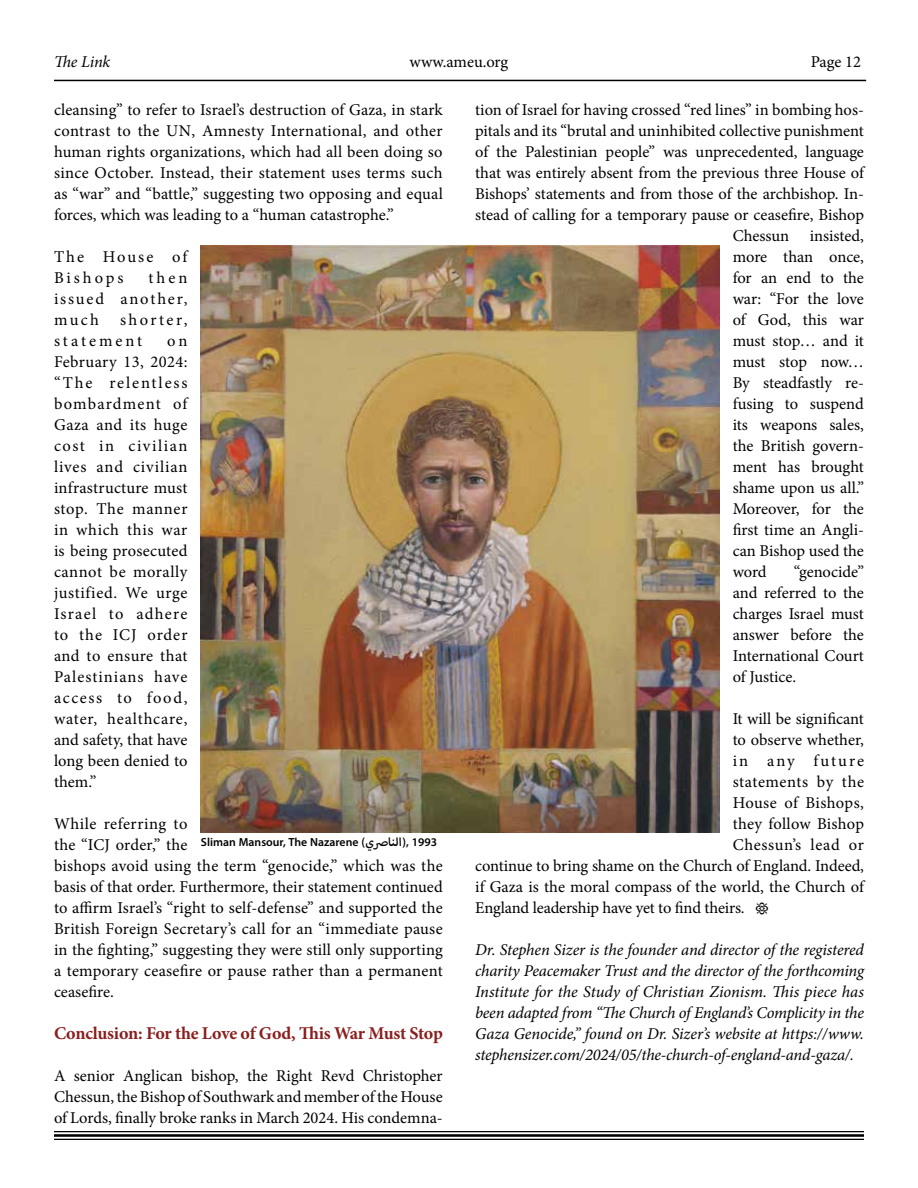
<style>
.page{position:relative;width:918px;height:1188px;background:#fff}
.page>*{position:absolute;margin:0;border:0;box-sizing:border-box;transform-origin:0 0}
.t1{font:700 18px "Minion Pro";letter-spacing:-.015em;color:#8a1e1e}
.t2{font:16.5px/21px "Minion Pro";color:#000;text-align:justify}
.t3{font:italic 16.5px/21px "Minion Pro";letter-spacing:-.015em;color:#000;text-align:justify}
.t4{font:600 16.5px "Myriad Arabic";color:#000}
.t5{font:16.5px/21px "Minion Pro";letter-spacing:.135em;color:#000}
.t6{font:16.5px/21px "Minion Pro";letter-spacing:.165em;color:#000}
.t7{font:16.5px "Minion Pro";letter-spacing:.03em;color:#000}
.t8{font:16.5px "Minion Pro";letter-spacing:.02em;color:#000}
.t9{font:16.5px "Minion Pro";letter-spacing:.04em;color:#000}
.t10{font:16.5px "Minion Pro";letter-spacing:.115em;color:#000}
</style>
<div class="page">
<hr style="left:54px;top:80px;width:812px;height:1px;background:#000">
<hr style="left:54px;top:1131px;width:810px;height:1px;background:#000">
<hr style="left:54px;top:1134px;width:810px;height:3px;background:#000">
<hr style="left:54px;top:1139px;width:810px;height:1px;background:#000">
<img style="left:201px;top:245px;width:518px;height:588px">
<p class="t3" style="left:54px;top:52px;width:58px">The Link</p>
<p class="t2" style="left:410px;top:52px;width:100px">www.ameu.org</p>
<p class="t2" style="left:811px;top:52px;width:52px">Page 12</p>
<p class="t2" style="left:54px;top:99px;width:390px">cleansing” to refer to Israel’s destruction of Gaza, in stark contrast to the UN, Amnesty International, and other human rights organizations, which had all been doing so since October. Instead, their statement uses terms such as “war” and “battle,” suggesting two opposing and equal forces, which was leading to a “human catastrophe.”</p>
<p class="t5" style="left:54px;top:246px;width:135px">The House of<br>Bishops</p>
<p class="t2" style="left:475px;top:99px;width:390px">tion of Israel for having crossed “red lines” in bombing hos-</p>
<p class="t2" style="left:475px;top:120px;width:390px">pitals and its “brutal and uninhibited collective punishment</p>
<p class="t2" style="left:475px;top:141px;width:390px">of the Palestinian people” was unprecedented, language</p>
<p class="t2" style="left:475px;top:162px;width:390px">that was entirely absent from the previous three House of</p>
<p class="t2" style="left:475px;top:183px;width:390px">Bishops’ statements and from those of the archbishop. In-</p>
<p class="t2" style="left:475px;top:204px;width:390px">stead of calling for a temporary pause or ceasefire, Bishop</p>
<p class="t2" style="left:733px;top:225px;width:58px">Chessun</p>
<p class="t2" style="left:733px;top:225px;width:133px;text-indent:77px">insisted, more than once, for an end to the war: “For the love of God, this war must stop… and it must stop now… By steadfastly re&shy;fusing to suspend its weapons sales, the British govern&shy;ment has brought shame upon us all.” Moreover, for the first time an Angli&shy;can Bishop used the word</p>
<p class="t2" style="left:54px;top:267px;width:135px;text-indent:95px">then issued another, much</p>
<p class="t6" style="left:54px;top:309px;width:135px;text-indent:66px">shorter, statement</p>
<p class="t2" style="left:54px;top:330px;width:135px;text-indent:113px">on February 13, 2024: “The relentless bombardment of Gaza and its huge cost in civilian lives and civilian infrastructure must stop. The manner in which this war is being prosecuted cannot be morally justified. We urge Israel to adhere to the ICJ order and to ensure that Palestinians have access to food, water, healthcare, and safety, that have long been denied to them.”</p>
<p class="t2" style="left:54px;top:813px;width:390px;text-align:left">While referring to<br>the “ICJ order,” the<br>bishops avoid using the term “genocide,” which was the basis of that order. Furthermore, their statement continued to affirm Israel’s “right to self-defense” and supported the British Foreign Secretary’s call for an “immediate pause in the fighting,” suggesting they were still only supporting a temporary ceasefire or pause rather than a permanent ceasefire.</p>
<p class="t1" style="left:54px;top:1020px;width:390px">Conclusion: For the Love of God, This War Must Stop</p>
<p class="t2" style="left:54px;top:1065px;width:390px">A senior Anglican bishop, the Right Revd Christopher Chessun, the Bishop of Southwark and member of the House of Lords, finally broke ranks in March 2024. His condemna-</p>
<p class="t2" style="left:733px;top:561px;width:133px;text-indent:61px">“genocide” and referred to the charges Israel must answer before the International Court of Justice.</p>
<p class="t2" style="left:733px;top:708px;width:133px">It will be significant</p>
<p class="t2" style="left:733px;top:729px;width:133px">to observe whether,</p>
<p class="t10" style="left:733px;top:750px;width:133px">in any future</p>
<p class="t7" style="left:733px;top:771px;width:133px">statements by the</p>
<p class="t8" style="left:733px;top:792px;width:133px">House of Bishops,</p>
<p class="t2" style="left:733px;top:813px;width:133px">they follow Bishop</p>
<p class="t9" style="left:733px;top:834px;width:133px">Chessun’s lead or</p>
<p class="t2" style="left:475px;top:855px;width:390px">continue to bring shame on the Church of England. Indeed,</p>
<p class="t2" style="left:475px;top:876px;width:390px">if Gaza is the moral compass of the world, the Church of</p>
<p class="t2" style="left:475px;top:897px;width:295px">England leadership have yet to find theirs. •</p>
<p class="t3" style="left:475px;top:939px;width:390px">Dr. Stephen Sizer is the founder and director of the registered charity Peacemaker Trust and the director of the forthcoming Institute for the Study of Christian Zionism. This piece has been adapted from “The Church of England’s Complicity in the Gaza Genocide,” found on Dr. Sizer’s website at https://www. stephensizer.com/2024/05/the-church-of-england-and-gaza/.</p>
<p class="t4" style="left:201px;top:830px;width:238px">Sliman Mansour, The Nazarene ( ر صي النا (, 1993</p>
</div>
